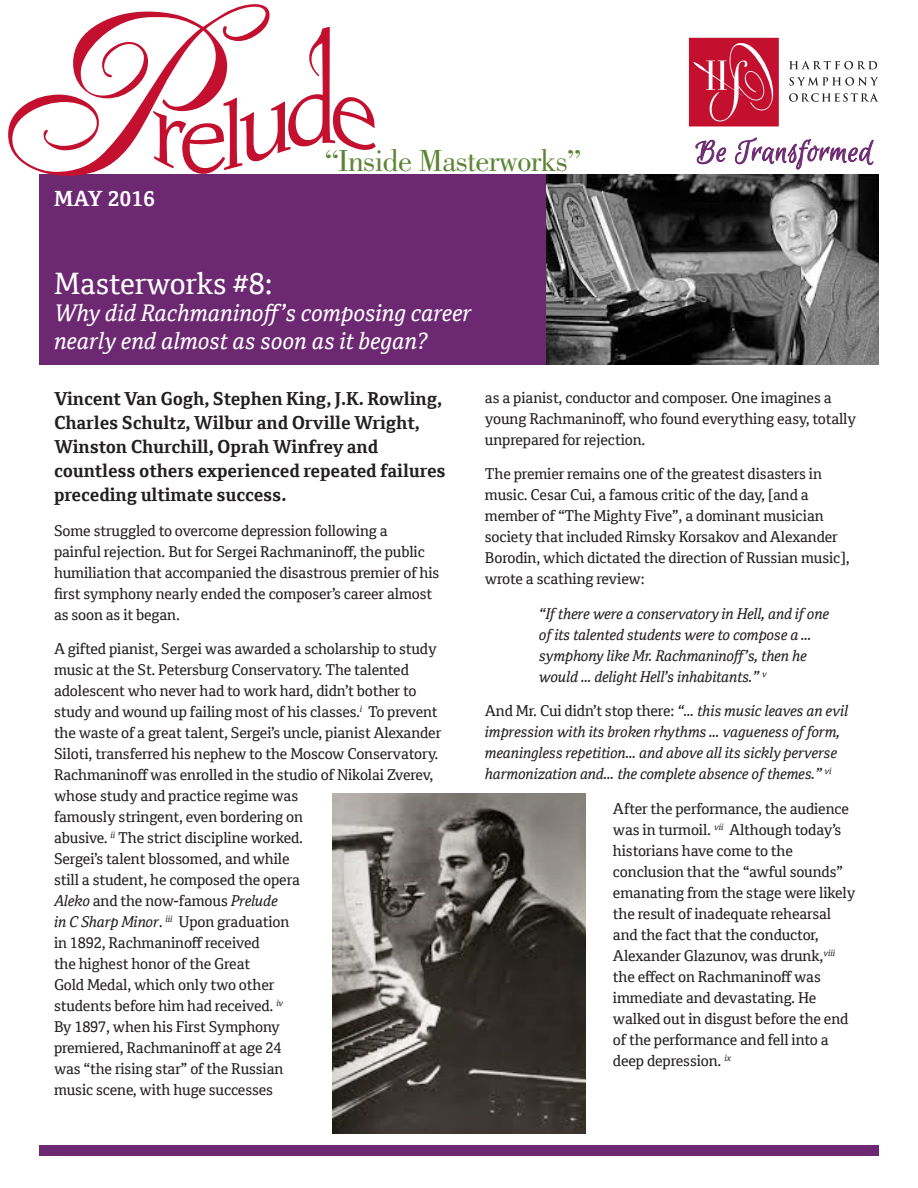
<style>
.page{position:relative;width:918px;height:1188px;background:#fff}
.page>*{position:absolute;margin:0;border:0;box-sizing:border-box;transform-origin:0 0}
.t1{font:33px "Euphoria Script";letter-spacing:.02em;color:#6c2972}
.t2{font:31.5px "Bodoni";letter-spacing:-.02em;color:#5c8433}
.t3{font:29.55px "Cordale Trial";color:#fff}
.t4{font:italic 23.1px/27.6px "Cordale Trial";color:#fff}
.t5{font:700 21px "Cordale";letter-spacing:.02em;color:#fff}
.t6{font:700 18px/24px "Cordale Trial";letter-spacing:-.01em;color:#231f20}
.t7{font:15px/21px "Cordale Trial";letter-spacing:-.01em;color:#231f20}
.t8{font:italic 15px/21px "Cordale Trial";letter-spacing:-.01em;color:#231f20}
.s1{font-style:italic}
.s2{font-style:normal}
</style>
<div class="page">
<div style="left:39px;top:174px;width:839px;height:190px;background:#6c2972"></div>
<svg style="left:689px;top:38px;width:90px;height:88px;background:#c92c47"></svg>
<svg style="left:789px;top:61px;width:88px;height:8px"></svg>
<svg style="left:789px;top:77px;width:89px;height:9px"></svg>
<svg style="left:789px;top:93px;width:89px;height:9px"></svg>
<svg style="left:8px;top:4px;width:262px;height:172px"></svg>
<svg style="left:153px;top:27px;width:223px;height:147px"></svg>
<svg style="left:695px;top:137px;width:179px;height:33px"></svg>
<div style="left:39px;top:1145px;width:839px;height:11px;background:#6c2972"></div>
<img style="left:546px;top:174px;width:332px;height:191px">
<img style="left:332px;top:794px;width:254px;height:340px">
<p class="t5" style="left:54px;top:186px;width:102px">MAY 2016</p>
<p class="t2" style="left:325px;top:144px;width:258px">“Inside Masterworks”</p>
<p class="t1" style="left:696px;top:134px;width:178px">Be Transformed</p>
<p class="t3" style="left:54px;top:266px;width:220px">Masterworks #8:</p>
<p class="t4" style="left:54px;top:299px;width:419px">Why did Rachmaninoff’s composing career nearly end almost as soon as it began?</p>
<p class="t6" style="left:54px;top:387px;width:393px">Vincent Van Gogh, Stephen King, J.K. Rowling, Charles Schultz, Wilbur and Orville Wright, Winston Churchill, Oprah Winfrey and countless others experienced repeated failures preceding ultimate success.</p>
<p class="t7" style="left:54px;top:520px;width:387px">Some struggled to overcome depression following a<br>painful rejection. But for Sergei Rachmaninoff, the public humiliation that accompanied the disastrous premier of his first symphony nearly ended the composer’s career almost as soon as it began.</p>
<p class="t7" style="left:54px;top:638px;width:389px">A gifted pianist, Sergei was awarded a scholarship to study music at the St. Petersburg Conservatory. The talented adolescent who never had to work hard, didn’t bother to study and wound up failing most of his classes.<sup>i</sup> To prevent the waste of a great talent, Sergei’s uncle, pianist Alexander Siloti, transferred his nephew to the Moscow Conservatory.<br>Rachmaninoff was enrolled in the studio of Nikolai Zverev, whose study and practice regime was<br>famously stringent, even bordering on<br>abusive. <sup>ii</sup> The strict discipline worked.<br>Sergei’s talent blossomed, and while<br>still a student, he composed the opera<br><span class="s1">Aleko</span> and the now-famous <span class="s1">Prelude<br>in C Sharp Minor</span>. <sup>iii</sup> Upon graduation<br>in 1892, Rachmaninoff received<br>the highest honor of the Great<br>Gold Medal, which only two other<br>students before him had received. <sup>iv<br></sup>By 1897, when his First Symphony<br>premiered, Rachmaninoff at age 24<br>was “the rising star” of the Russian<br>music scene, with huge successes</p>
<p class="t7" style="left:485px;top:387px;width:373px">as a pianist, conductor and composer. One imagines a young Rachmaninoff, who found everything easy, totally unprepared for rejection.</p>
<p class="t7" style="left:485px;top:464px;width:367px">The premier remains one of the greatest disasters in music. Cesar Cui, a famous critic of the day, [and a member of “The Mighty Five”, a dominant musician society that included Rimsky Korsakov and Alexander Borodin, which dictated the direction of Russian music], wrote a scathing review:</p>
<p class="t8" style="left:539px;top:603px;width:292px">“If there were a conservatory in Hell, and if one of its talented students were to compose a … symphony like Mr. Rachmaninoff’s, then he would … delight Hell’s inhabitants.” <sup>v</sup></p>
<p class="t8" style="left:485px;top:701px;width:365px"><span class="s2">And Mr. Cui didn’t stop there:</span> “… this music leaves an evil impression with its broken rhythms … vagueness of form, meaningless repetition… and above all its sickly perverse harmonization and… the complete absence of themes.” <sup>vi</sup></p>
<p class="t7" style="left:613px;top:798px;width:244px">After the performance, the audience was in turmoil. <sup>vii</sup> Although today’s historians have come to the conclusion that the “awful sounds” emanating from the stage were likely the result of inadequate rehearsal and the fact that the conductor,<br>Alexander Glazunov, was drunk,<sup>viii </sup>the effect on Rachmaninoff was immediate and devastating. He walked out in disgust before the end of the performance and fell into a deep depression. <sup>ix</sup></p>
</div>
